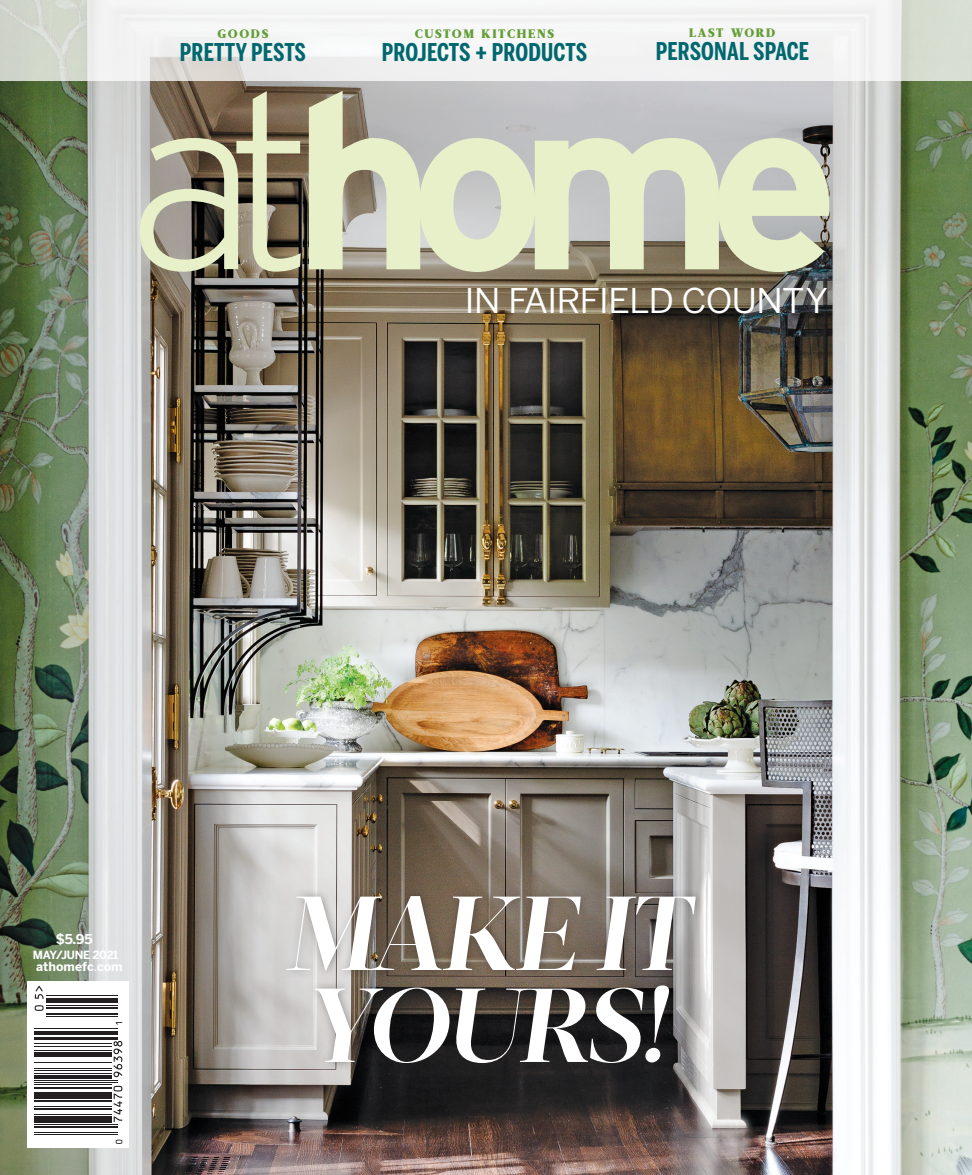
<style>
.page{position:relative;width:972px;height:1175px;background:#fff}
.page>*{position:absolute;margin:0;border:0;box-sizing:border-box;transform-origin:0 0}
.body{font:italic 700 104.7px/91.9px "Acta Display";letter-spacing:-.05em;color:#fff}
.t1{font:42.3px "Benton Sans Book SC";letter-spacing:-.025em;color:#fff}
.t2{font:700 24.3px "Benton Sans Comp";letter-spacing:.01em;color:#01676f}
.t3{font:700 13.5px "Benton Sans";color:#fff}
.t4{font:900 12.3px "Acta";letter-spacing:.125em;color:#649e37}
.t5{font:700 12.3px "Benton Sans";color:#fff}
.t6{font:700 11.25px "Benton Sans";letter-spacing:-.025em;color:#fff}
.s1{font-size:9px}
</style>
<div class="page">
<img style="left:0;top:81px;width:972px;height:1093px">
<div style="left:27px;top:981px;width:101px;height:167px;background:#fff"></div>
<svg style="left:116px;top:1139px;width:6px;height:4px"></svg>
<svg style="left:113px;top:1085px;width:10px;height:37px"></svg>
<svg style="left:113px;top:1040px;width:10px;height:37px"></svg>
<hr style="left:34px;top:1134px;width:83px;height:1px;background:#231f20">
<hr style="left:34px;top:1131px;width:83px;height:1px;background:#231f20">
<hr style="left:34px;top:1126px;width:83px;height:2px;background:#231f20">
<hr style="left:34px;top:1123px;width:83px;height:1px;background:#231f20">
<hr style="left:34px;top:1119px;width:78px;height:3px;background:#231f20">
<hr style="left:34px;top:1116px;width:78px;height:2px;background:#231f20">
<hr style="left:34px;top:1113px;width:78px;height:1px;background:#231f20">
<hr style="left:34px;top:1108px;width:78px;height:2px;background:#231f20">
<hr style="left:34px;top:1105px;width:78px;height:1px;background:#231f20">
<hr style="left:34px;top:1100px;width:78px;height:2px;background:#231f20">
<hr style="left:34px;top:1095px;width:78px;height:4px;background:#231f20">
<hr style="left:34px;top:1092px;width:78px;height:2px;background:#231f20">
<hr style="left:34px;top:1086px;width:78px;height:2px;background:#231f20">
<hr style="left:34px;top:1084px;width:78px;height:1px;background:#231f20">
<hr style="left:34px;top:1082px;width:83px;height:1px;background:#231f20">
<hr style="left:34px;top:1080px;width:83px;height:1px;background:#231f20">
<hr style="left:34px;top:1075px;width:78px;height:3px;background:#231f20">
<hr style="left:34px;top:1073px;width:78px;height:1px;background:#231f20">
<hr style="left:34px;top:1070px;width:78px;height:1px;background:#231f20">
<hr style="left:34px;top:1067px;width:78px;height:1px;background:#231f20">
<hr style="left:34px;top:1062px;width:78px;height:1px;background:#231f20">
<hr style="left:34px;top:1056px;width:78px;height:1px;background:#231f20">
<hr style="left:34px;top:1052px;width:78px;height:3px;background:#231f20">
<hr style="left:34px;top:1049px;width:78px;height:1px;background:#231f20">
<hr style="left:34px;top:1046px;width:78px;height:1px;background:#231f20">
<hr style="left:34px;top:1043px;width:78px;height:1px;background:#231f20">
<hr style="left:34px;top:1037px;width:83px;height:2px;background:#231f20">
<hr style="left:34px;top:1032px;width:83px;height:2px;background:#231f20">
<hr style="left:34px;top:1030px;width:83px;height:1px;background:#231f20">
<hr style="left:34px;top:1028px;width:83px;height:1px;background:#231f20">
<svg style="left:35px;top:1005px;width:9px;height:5px"></svg>
<hr style="left:46px;top:1016px;width:71px;height:1px;background:#231f20">
<hr style="left:46px;top:1012px;width:71px;height:2px;background:#231f20">
<hr style="left:46px;top:1007px;width:71px;height:2px;background:#231f20">
<hr style="left:46px;top:1004px;width:71px;height:1px;background:#231f20">
<hr style="left:46px;top:1002px;width:71px;height:1px;background:#231f20">
<hr style="left:46px;top:998px;width:71px;height:3px;background:#231f20">
<hr style="left:46px;top:994px;width:71px;height:1px;background:#231f20">
<svg style="left:35px;top:985px;width:9px;height:14px"></svg>
<div style="left:279px;top:888px;width:426px;height:184px;background:#231f20;opacity:.4"></div>
<svg style="left:0;top:0;width:972px;height:81px;fill:#f1f2f2"></svg>
<svg style="left:309px;top:91px;width:520px;height:181px;background:#cccfbb"></svg>
<svg style="left:140px;top:91px;width:161px;height:181px;background:#99937d"></svg>
<p class="t4" style="left:217px;top:26px;width:53px">GOODS</p>
<p class="t2" style="left:180px;top:38px;width:128px">PRETTY PESTS</p>
<p class="t4" style="left:415px;top:26px;width:141px">CUSTOM KITCHENS</p>
<p class="t2" style="left:382px;top:38px;width:207px">PROJECTS + PRODUCTS</p>
<p class="t4" style="left:689px;top:25px;width:88px">LAST WORD</p>
<p class="t2" style="left:656px;top:37px;width:155px">PERSONAL SPACE</p>
<p class="t1" style="left:465px;top:272px;width:365px">IN FAIRFIELD COUNTY</p>
<p class="t3" style="left:56px;top:930px;width:39px">$5.95</p>
<p class="t6" style="left:33px;top:948px;width:87px">MAY/JUNE 2021</p>
<p class="t5" style="left:36px;top:959px;width:88px">athomefc<span class="s1">.</span>com</p>
<p class="body" style="left:284px;top:888px;width:406px">MAKE IT<br>YOURS!</p>
</div>
